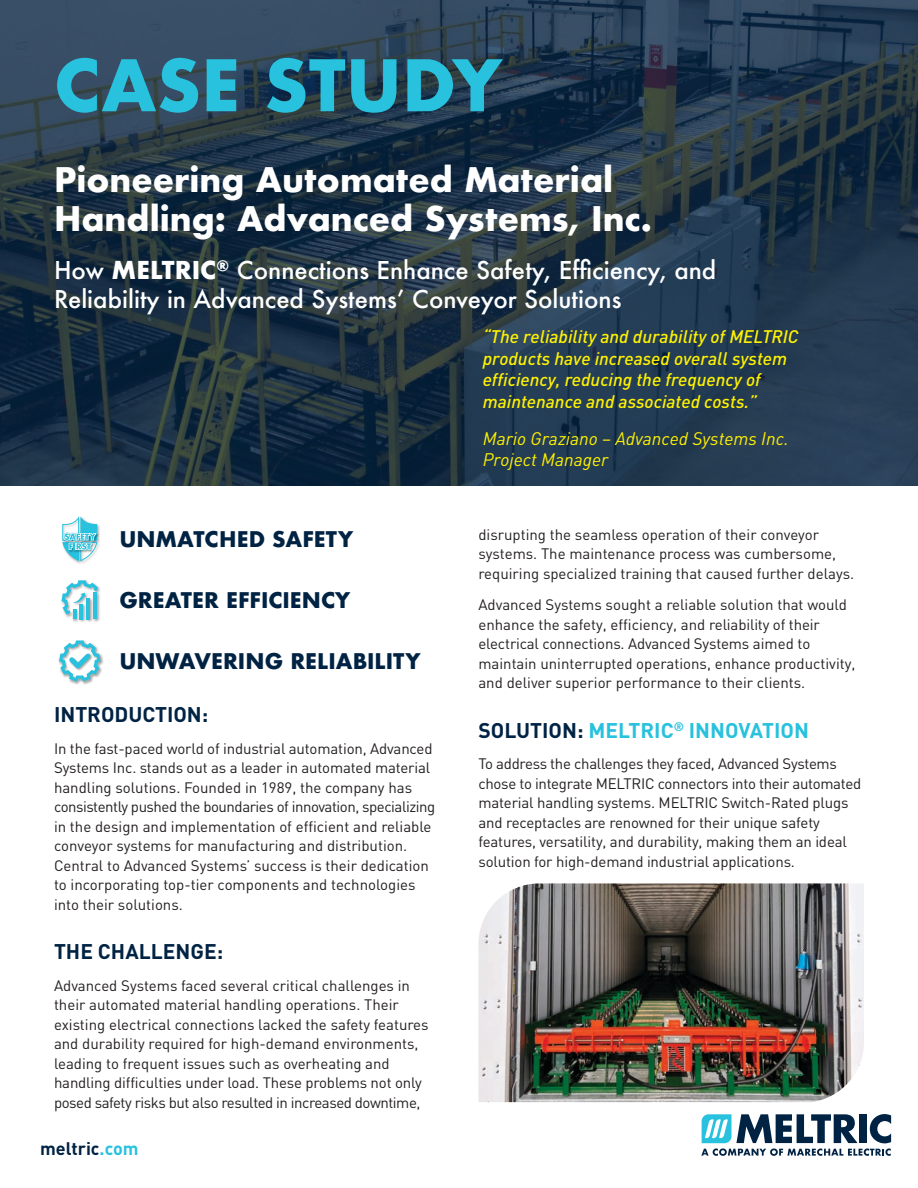
<style>
.page{position:relative;width:918px;height:1188px;background:#fff}
.page>*{position:absolute;margin:0;border:0;box-sizing:border-box;transform-origin:0 0}
.t1{font:700 69px "Futura";color:#28c1de}
.t2{font:700 33px/39.6px "Futura";color:#fff}
.t3{font:500 24px/28.8px "Futura";color:#fff}
.t4{font:700 21px "Futura";color:#002344}
.Heading_1{font:700 21px "DIN";color:#28c1de}
.Heading_1-2{font:700 21px "DIN";color:#002344}
.t5{font:italic 500 18px/21.6px "DIN";color:#fff200}
.t6{font:italic 18px/21.6px "DIN";color:#fff200}
.t7{font:700 18px "DIN";color:#002344}
.t8{font:15px/19.5px "DIN";letter-spacing:-.01em;color:#231f20}
.s1{font-weight:700}
.s2{color:#28c1de}
.s3{color:#002344}
</style>
<div class="page">
<svg style="left:0;top:0;width:918px;height:486px;background:#22384a"></svg>
<img style="left:75px;top:526px;width:25px;height:38px">
<img style="left:99px;top:531px;width:1px;height:23px">
<svg style="left:62px;top:516px;width:37px;height:45px"></svg>
<img style="left:71px;top:616px;width:29px;height:6px">
<hr style="left:73px;top:609px;width:4px;height:10px;background:#28c1de">
<hr style="left:79px;top:604px;width:4px;height:15px;background:#28c1de">
<hr style="left:86px;top:598px;width:4px;height:21px;background:#28c1de">
<hr style="left:93px;top:593px;width:4px;height:26px;background:#28c1de">
<svg style="left:61px;top:580px;width:39px;height:36px"></svg>
<img style="left:73px;top:656px;width:31px;height:29px">
<svg style="left:59px;top:640px;width:43px;height:43px"></svg>
<img style="left:478px;top:883px;width:386px;height:219px">
<svg style="left:701px;top:1114px;width:190px;height:42px"></svg>
<p class="t1" style="left:54px;top:35px;width:450px">CASE STUDY</p>
<p class="t2" style="left:54px;top:159px;width:600px">Pioneering Automated Material<br>Handling: Advanced Systems, Inc.</p>
<p class="t3" style="left:54px;top:256px;width:664px">How <span class="s1">MELTRIC</span><sup>®</sup> Connections Enhance Safety, Efficiency, and<br>Reliability in Advanced Systems’ Conveyor Solutions</p>
<p class="t5" style="left:483px;top:325px;width:317px">“The reliability and durability of MELTRIC products have increased overall system efficiency, reducing the frequency of maintenance and associated costs.”</p>
<p class="t6" style="left:483px;top:427px;width:308px">Mario Graziano – Advanced Systems Inc.<br>Project Manager</p>
<p class="t4" style="left:119px;top:524px;width:236px">UNMATCHED SAFETY</p>
<p class="t4" style="left:119px;top:585px;width:233px">GREATER EFFICIENCY</p>
<p class="t4" style="left:119px;top:646px;width:303px">UNWAVERING RELIABILITY</p>
<p class="Heading_1-2" style="left:54px;top:701px;width:156px">INTRODUCTION:</p>
<p class="t8" style="left:54px;top:738px;width:383px">In the fast-paced world of industrial automation, Advanced Systems Inc. stands out as a leader in automated material handling solutions. Founded in 1989, the company has consistently pushed the boundaries of innovation, specializing in the design and implementation of efficient and reliable conveyor systems for manufacturing and distribution.<br>Central to Advanced Systems’ success is their dedication to incorporating top-tier components and technologies into their solutions.</p>
<p class="Heading_1-2" style="left:54px;top:938px;width:171px">THE CHALLENGE:</p>
<p class="t8" style="left:54px;top:975px;width:376px">Advanced Systems faced several critical challenges in their automated material handling operations. Their existing electrical connections lacked the safety features and durability required for high-demand environments, leading to frequent issues such as overheating and handling difficulties under load. These problems not only posed safety risks but also resulted in increased downtime,</p>
<p class="t7" style="left:40px;top:1137px;width:100px">meltric<span class="s2">.com</span></p>
<p class="t8" style="left:478px;top:524px;width:377px">disrupting the seamless operation of their conveyor systems. The maintenance process was cumbersome, requiring specialized training that caused further delays.</p>
<p class="t8" style="left:478px;top:595px;width:379px">Advanced Systems sought a reliable solution that would enhance the safety, efficiency, and reliability of their electrical connections. Advanced Systems aimed to maintain uninterrupted operations, enhance productivity, and deliver superior performance to their clients.</p>
<p class="Heading_1" style="left:478px;top:717px;width:332px"><span class="s3">SOLUTION:</span> MELTRIC<sup>®</sup> INNOVATION</p>
<p class="t8" style="left:478px;top:754px;width:384px">To address the challenges they faced, Advanced Systems chose to integrate MELTRIC connectors into their automated material handling systems. MELTRIC Switch-Rated plugs and receptacles are renowned for their unique safety features, versatility, and durability, making them an ideal solution for high-demand industrial applications.</p>
</div>
